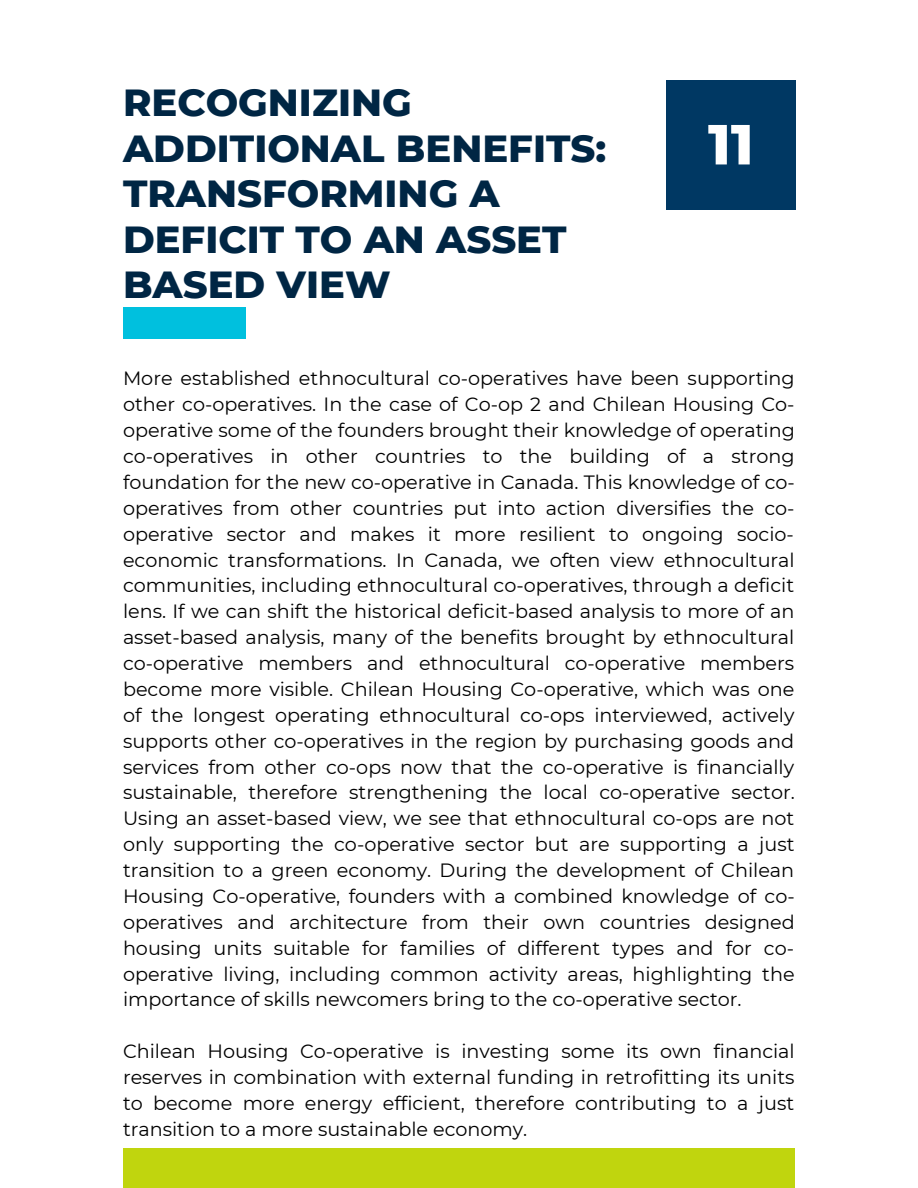
<style>
.page{position:relative;width:918px;height:1188px;background:#fff}
.page>*{position:absolute;margin:0;border:0;box-sizing:border-box;transform-origin:0 0}
.t1{font:800 56.4px "Montserrat";color:#fff}
.t2{font:800 38.55px/45.5px "Montserrat";color:#002644}
.t3{font:19.2px/25.8px "Montserrat";color:#000;text-align:justify}
</style>
<div class="page">
<div style="left:666px;top:80px;width:130px;height:130px;background:#003863"></div>
<div style="left:123px;top:307px;width:123px;height:32px;background:#00c0de"></div>
<div style="left:123px;top:1148px;width:672px;height:40px;background:#c0d50e"></div>
<p class="t2" style="left:123px;top:80px;width:485px">RECOGNIZING<br>ADDITIONAL BENEFITS:<br>TRANSFORMING A<br>DEFICIT TO AN ASSET<br>BASED VIEW</p>
<p class="t1" style="left:708px;top:110px;width:47px">11</p>
<p class="t3" style="left:123px;top:366px;width:673px">More established ethnocultural co-operatives have been supporting other co-operatives. In the case of Co-op 2 and Chilean Housing Co&shy;operative some of the founders brought their knowledge of operating co-operatives in other countries to the building of a strong foundation for the new co-operative in Canada. This knowledge of co&shy;operatives from other countries put into action diversifies the co&shy;operative sector and makes it more resilient to ongoing socio&shy;economic transformations. In Canada, we often view ethnocultural communities, including ethnocultural co-operatives, through a deficit lens. If we can shift the historical deficit-based analysis to more of an asset-based analysis, many of the benefits brought by ethnocultural co-operative members and ethnocultural co-operative members become more visible. Chilean Housing Co-operative, which was one of the longest operating ethnocultural co-ops interviewed, actively supports other co-operatives in the region by purchasing goods and services from other co-ops now that the co-operative is financially sustainable, therefore strengthening the local co-operative sector.<br>Using an asset-based view, we see that ethnocultural co-ops are not only supporting the co-operative sector but are supporting a just transition to a green economy. During the development of Chilean Housing Co-operative, founders with a combined knowledge of co&shy;operatives and architecture from their own countries designed housing units suitable for families of different types and for co&shy;operative living, including common activity areas, highlighting the importance of skills newcomers bring to the co-operative sector.</p>
<p class="t3" style="left:123px;top:1038px;width:673px">Chilean Housing Co-operative is investing some its own financial reserves in combination with external funding in retrofitting its units to become more energy efficient, therefore contributing to a just transition to a more sustainable economy.</p>
</div>
